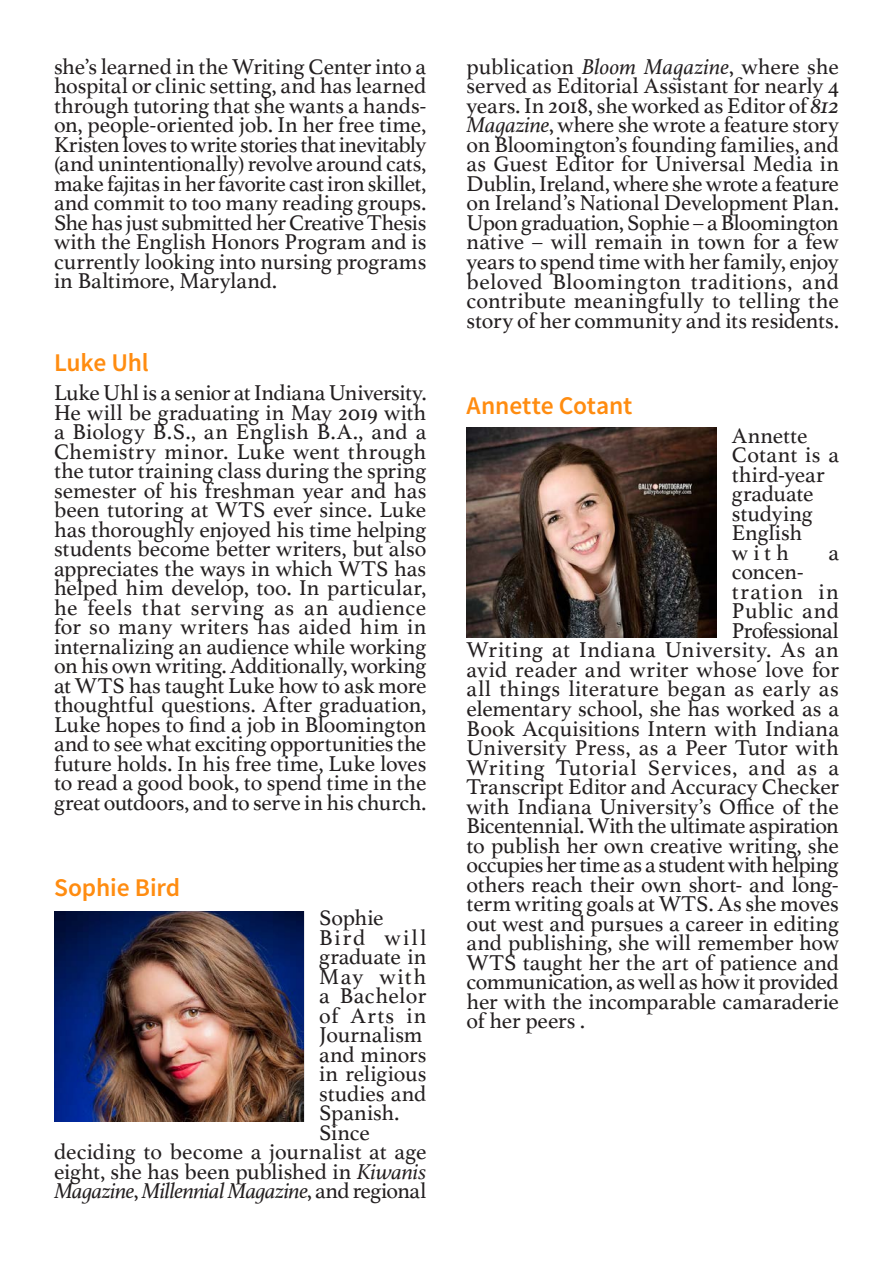
<style>
.page{position:relative;width:893px;height:1263px;background:#fff}
.page>*{position:absolute;margin:0;border:0;box-sizing:border-box;transform-origin:0 0}
.Head1{font:600 25.5px "Source Sans Pro";letter-spacing:-.005em;color:#ff8c10}
.MainText{font:22.5px/19.5px "Athelas";letter-spacing:-.005em;color:#231f20;text-align:justify}
.Head1-2{font:22.5px/19.5px "Athelas";letter-spacing:-.005em;color:#231f20;text-align:justify}
.MainText-2{font:22.5px "Athelas";letter-spacing:-.035em;color:#231f20}
.MainText-3{font:italic 22.5px "Athelas";letter-spacing:-.03em;color:#231f20}
.MainText-4{font:22.5px "Athelas";letter-spacing:-.03em;color:#231f20}
.MainText-5{font:22.5px "Athelas";letter-spacing:.02em;color:#231f20}
.MainText-6{font:22.5px "Athelas";letter-spacing:.025em;color:#231f20}
.MainText-7{font:22.5px "Athelas";letter-spacing:.035em;color:#231f20}
.MainText-8{font:22.5px "Athelas";letter-spacing:.015em;color:#231f20}
.MainText-9{font:22.5px "Athelas";letter-spacing:.065em;color:#231f20}
.MainText-10{font:22.5px "Athelas";letter-spacing:.095em;color:#231f20}
.s1{font-style:italic}
.s2{font-style:normal}
</style>
<div class="page">
<img style="left:54px;top:911px;width:250px;height:210px">
<img style="left:467px;top:428px;width:249px;height:210px">
<p class="Head1-2" style="left:54px;top:56px;width:374px">she’s learned in the Writing Center into a hospital or clinic setting, and has learned through tutoring that she wants a hands&shy;on, people-oriented job. In her free time, Kristen loves to write stories that inevitably (and unintentionally) revolve around cats, make fajitas in her favorite cast iron skillet, and commit to too many reading groups.<br>She has just submitted her Creative Thesis with the English Honors Program and is currently looking into nursing programs in Baltimore, Maryland.</p>
<p class="Head1" style="left:54px;top:346px;width:96px">Luke Uhl</p>
<p class="MainText" style="left:54px;top:382px;width:374px">Luke Uhl is a senior at Indiana University.<br>He will be graduating in May 2019 with a Biology B.S., an English B.A., and a Chemistry minor. Luke went through the tutor training class during the spring semester of his freshman year and has been tutoring at WTS ever since. Luke has thoroughly enjoyed his time helping students become better writers, but also appreciates the ways in which WTS has helped him develop, too. In particular, he feels that serving as an audience for so many writers has aided him in internalizing an audience while working on his own writing. Additionally, working at WTS has taught Luke how to ask more thoughtful questions. After graduation, Luke hopes to find a job in Bloomington and to see what exciting opportunities the future holds. In his free time, Luke loves to read a good book, to spend time in the great outdoors, and to serve in his church.</p>
<p class="Head1" style="left:54px;top:871px;width:128px">Sophie Bird</p>
<p class="MainText" style="left:319px;top:907px;width:66px">Sophie</p>
<p class="MainText-10" style="left:319px;top:919px;width:109px">Bird will</p>
<p class="MainText" style="left:319px;top:946px;width:109px">graduate in</p>
<p class="MainText" style="left:319px;top:966px;width:109px">May with</p>
<p class="MainText-8" style="left:319px;top:978px;width:109px">a Bachelor</p>
<p class="MainText" style="left:319px;top:1005px;width:109px">of Arts in</p>
<p class="MainText" style="left:319px;top:1024px;width:105px">Journalism</p>
<p class="MainText" style="left:319px;top:1044px;width:109px">and minors</p>
<p class="MainText" style="left:319px;top:1063px;width:109px">in religious</p>
<p class="MainText" style="left:319px;top:1083px;width:109px">studies and</p>
<p class="MainText" style="left:319px;top:1102px;width:82px">Spanish.</p>
<p class="MainText" style="left:319px;top:1122px;width:52px">Since</p>
<p class="MainText" style="left:54px;top:1141px;width:374px">deciding to become a journalist at age</p>
<p class="MainText" style="left:54px;top:1161px;width:374px">eight, she has been published in <span class="s1">Kiwanis</span></p>
<p class="MainText-3" style="left:54px;top:1173px;width:374px">Magazine<span class="s2">,</span> Millennial Magazine<span class="s2">, and regional</span></p>
<p class="MainText" style="left:467px;top:56px;width:374px">publication <span class="s1">Bloom Magazine</span>, where she served as Editorial Assistant for nearly 4 years. In 2018, she worked as Editor of <span class="s1">812<br>Magazine</span>, where she wrote a feature story on Bloomington’s founding families, and as Guest Editor for Universal Media in Dublin, Ireland, where she wrote a feature on Ireland’s National Development Plan.<br>Upon graduation, Sophie – a Bloomington native – will remain in town for a few years to spend time with her family, enjoy beloved Bloomington traditions, and contribute meaningfully to telling the story of her community and its residents.</p>
<p class="Head1" style="left:467px;top:388px;width:167px">Annette Cotant</p>
<p class="MainText" style="left:732px;top:425px;width:109px;text-align:left">Annette<br>Cotant is a third-year graduate studying<br>English with</p>
<p class="MainText" style="left:828px;top:542px;width:12px">a</p>
<p class="MainText" style="left:732px;top:562px;width:73px">concen-</p>
<p class="MainText-9" style="left:732px;top:574px;width:109px">tration in</p>
<p class="MainText" style="left:732px;top:601px;width:109px">Public and</p>
<p class="MainText-2" style="left:732px;top:613px;width:109px">Professional</p>
<p class="MainText-6" style="left:467px;top:632px;width:374px">Writing at Indiana University. As an</p>
<p class="MainText" style="left:467px;top:659px;width:374px">avid reader and writer whose love for</p>
<p class="MainText-5" style="left:467px;top:671px;width:374px">all things literature began as early as</p>
<p class="MainText" style="left:467px;top:698px;width:374px">elementary school, she has worked as a</p>
<p class="MainText" style="left:467px;top:718px;width:374px">Book Acquisitions Intern with Indiana</p>
<p class="MainText" style="left:467px;top:737px;width:374px">University Press, as a Peer Tutor with</p>
<p class="MainText-7" style="left:467px;top:749px;width:374px">Writing Tutorial Services, and as a</p>
<p class="MainText" style="left:467px;top:776px;width:374px">Transcript Editor and Accuracy Checker</p>
<p class="MainText" style="left:467px;top:796px;width:374px">with Indiana University’s Office of the</p>
<p class="MainText" style="left:467px;top:815px;width:374px">Bicentennial. With the ultimate aspiration</p>
<p class="MainText" style="left:467px;top:835px;width:374px">to publish her own creative writing, she</p>
<p class="MainText-2" style="left:467px;top:847px;width:374px">occupies her time as a student with helping</p>
<p class="MainText" style="left:467px;top:874px;width:374px">others reach their own short- and long-</p>
<p class="MainText" style="left:467px;top:893px;width:374px">term writing goals at WTS. As she moves</p>
<p class="MainText" style="left:467px;top:913px;width:374px">out west and pursues a career in editing</p>
<p class="MainText" style="left:467px;top:932px;width:374px">and publishing, she will remember how</p>
<p class="MainText" style="left:467px;top:952px;width:374px">WTS taught her the art of patience and</p>
<p class="MainText-4" style="left:467px;top:964px;width:374px">communication, as well as how it provided</p>
<p class="MainText" style="left:467px;top:991px;width:374px">her with the incomparable camaraderie</p>
<p class="MainText" style="left:467px;top:1010px;width:120px">of her peers .</p>
</div>
